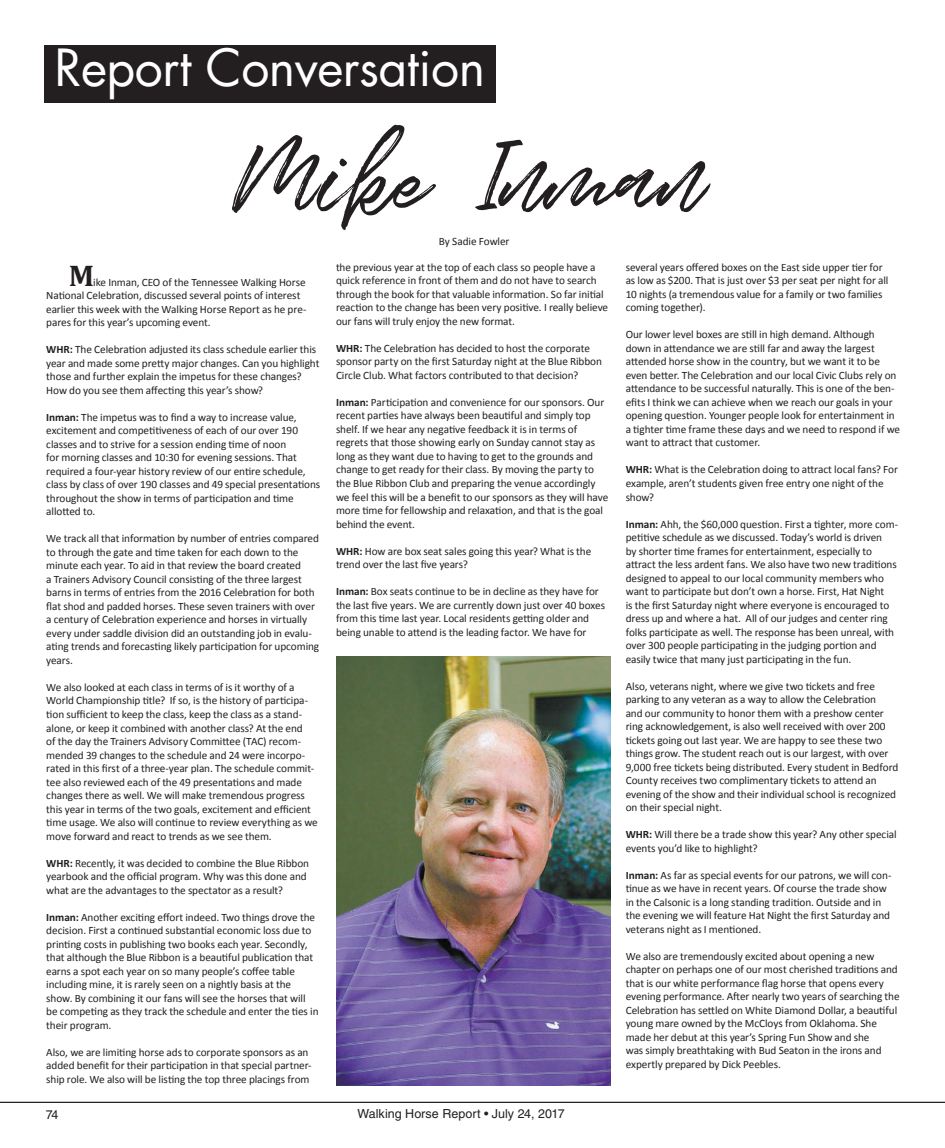
<style>
.page{position:relative;width:945px;height:1148px;background:#fff}
.page>*{position:absolute;margin:0;border:0;box-sizing:border-box;transform-origin:0 0}
.Headline{font:96.5px "Spectrum";letter-spacing:.005em;color:#231f20}
.Headline_Second_line{font:50px "Futura";letter-spacing:-.01em;color:#fff}
.text{font:700 30px "Cambria";color:#231f20}
.Publication_Date_pag{font:12.5px "Helvetica LT Std";letter-spacing:.005em;color:#231f20}
.text-2{font:11.25px/13.5px "Calibri";letter-spacing:-.01em;color:#231f20}
.s1{font-weight:700}
</style>
<div class="page">
<hr style="left:0;top:1101px;width:945px;height:1px;background:#231f20">
<img style="left:336px;top:657px;width:275px;height:428px">
<div style="left:44px;top:45px;width:451px;height:58px;background:#231f20"></div>
<p class="Headline_Second_line" style="left:54px;top:43px;width:432px">Report Conversation</p>
<p class="Headline" style="left:238px;top:110px;width:470px">Mike Inman</p>
<p class="text" style="left:69px;top:257px;width:27px">M</p>
<p class="text-2" style="left:46px;top:275px;width:262px;text-indent:47px">ike Inman, CEO of the Tennessee Walking Horse National Celebration, discussed several points of interest earlier this week with the Walking Horse Report as he pre&shy;pares for this year’s upcoming event.</p>
<p class="text-2" style="left:46px;top:342px;width:275px"><span class="s1">WHR:</span> The Celebration adjusted its class schedule earlier this year and made some pretty major changes. Can you highlight those and further explain the impetus for these changes?<br>How do you see them affecting this year’s show?</p>
<p class="text-2" style="left:46px;top:410px;width:276px"><span class="s1">Inman:</span> The impetus was to find a way to increase value, excitement and competitiveness of each of our over 190 classes and to strive for a session ending time of noon<br>for morning classes and 10:30 for evening sessions. That required a four-year history review of our entire schedule, class by class of over 190 classes and 49 special presentations throughout the show in terms of participation and time allotted to.</p>
<p class="text-2" style="left:46px;top:531px;width:274px">We track all that information by number of entries compared to through the gate and time taken for each down to the minute each year. To aid in that review the board created<br>a Trainers Advisory Council consisting of the three largest barns in terms of entries from the 2016 Celebration for both flat shod and padded horses. These seven trainers with over a century of Celebration experience and horses in virtually every under saddle division did an outstanding job in evalu&shy;ating trends and forecasting likely participation for upcoming years.</p>
<p class="text-2" style="left:46px;top:680px;width:273px">We also looked at each class in terms of is it worthy of a World Championship title? If so, is the history of participa&shy;tion sufficient to keep the class, keep the class as a stand&shy;alone, or keep it combined with another class? At the end<br>of the day the Trainers Advisory Committee (TAC) recom&shy;mended 39 changes to the schedule and 24 were incorpo&shy;rated in this first of a three-year plan. The schedule commit&shy;tee also reviewed each of the 49 presentations and made changes there as well. We will make tremendous progress this year in terms of the two goals, excitement and efficient time usage. We also will continue to review everything as we move forward and react to trends as we see them.</p>
<p class="text-2" style="left:46px;top:855px;width:264px"><span class="s1">WHR:</span> Recently, it was decided to combine the Blue Ribbon yearbook and the official program. Why was this done and what are the advantages to the spectator as a result?</p>
<p class="text-2" style="left:46px;top:909px;width:274px"><span class="s1">Inman:</span> Another exciting effort indeed. Two things drove the decision. First a continued substantial economic loss due to printing costs in publishing two books each year. Secondly, that although the Blue Ribbon is a beautiful publication that earns a spot each year on so many people’s coffee table including mine, it is rarely seen on a nightly basis at the show. By combining it our fans will see the horses that will be competing as they track the schedule and enter the ties in their program.</p>
<p class="text-2" style="left:46px;top:1044px;width:267px">Also, we are limiting horse ads to corporate sponsors as an added benefit for their participation in that special partner&shy;ship role. We also will be listing the top three placings from</p>
<p class="text-2" style="left:439px;top:234px;width:72px">By Sadie Fowler</p>
<p class="text-2" style="left:336px;top:260px;width:274px">the previous year at the top of each class so people have a quick reference in front of them and do not have to search through the book for that valuable information. So far initial reaction to the change has been very positive. I really believe our fans will truly enjoy the new format.</p>
<p class="text-2" style="left:336px;top:341px;width:268px"><span class="s1">WHR:</span> The Celebration has decided to host the corporate sponsor party on the first Saturday night at the Blue Ribbon<br>Circle Club. What factors contributed to that decision?</p>
<p class="text-2" style="left:336px;top:395px;width:274px"><span class="s1">Inman:</span> Participation and convenience for our sponsors. Our recent parties have always been beautiful and simply top shelf. If we hear any negative feedback it is in terms of regrets that those showing early on Sunday cannot stay as long as they want due to having to get to the grounds and change to get ready for their class. By moving the party to the Blue Ribbon Club and preparing the venue accordingly we feel this will be a benefit to our sponsors as they will have more time for fellowship and relaxation, and that is the goal behind the event.</p>
<p class="text-2" style="left:336px;top:543px;width:257px"><span class="s1">WHR:</span> How are box seat sales going this year? What is the trend over the last five years?</p>
<p class="text-2" style="left:336px;top:584px;width:271px"><span class="s1">Inman:</span> Box seats continue to be in decline as they have for the last five years. We are currently down just over 40 boxes from this time last year. Local residents getting older and being unable to attend is the leading factor. We have for</p>
<p class="Publication_Date_pag" style="left:46px;top:1107px;width:14px">74</p>
<p class="Publication_Date_pag" style="left:357px;top:1106px;width:209px">Walking Horse Report • July 24, 2017</p>
<p class="text-2" style="left:626px;top:260px;width:264px">several years offered boxes on the East side upper tier for as low as $200. That is just over $3 per seat per night for all 10 nights (a tremendous value for a family or two families coming together).</p>
<p class="text-2" style="left:626px;top:327px;width:276px">Our lower level boxes are still in high demand. Although down in attendance we are still far and away the largest attended horse show in the country, but we want it to be even better. The Celebration and our local Civic Clubs rely on attendance to be successful naturally. This is one of the ben&shy;efits I think we can achieve when we reach our goals in your opening question. Younger people look for entertainment in a tighter time frame these days and we need to respond if we want to attract that customer.</p>
<p class="text-2" style="left:626px;top:462px;width:274px"><span class="s1">WHR:</span> What is the Celebration doing to attract local fans? For example, aren’t students given free entry one night of the show?</p>
<p class="text-2" style="left:626px;top:516px;width:274px"><span class="s1">Inman:</span> Ahh, the $60,000 question. First a tighter, more com&shy;petitive schedule as we discussed. Today’s world is driven<br>by shorter time frames for entertainment, especially to attract the less ardent fans. We also have two new traditions designed to appeal to our local community members who want to participate but don’t own a horse. First, Hat Night<br>is the first Saturday night where everyone is encouraged to dress up and where a hat. All of our judges and center ring folks participate as well. The response has been unreal, with over 300 people participating in the judging portion and easily twice that many just participating in the fun.</p>
<p class="text-2" style="left:626px;top:678px;width:274px">Also, veterans night, where we give two tickets and free parking to any veteran as a way to allow the Celebration<br>and our community to honor them with a preshow center ring acknowledgement, is also well received with over 200 tickets going out last year. We are happy to see these two things grow. The student reach out is our largest, with over 9,000 free tickets being distributed. Every student in Bedford County receives two complimentary tickets to attend an evening of the show and their individual school is recognized on their special night.</p>
<p class="text-2" style="left:626px;top:827px;width:272px"><span class="s1">WHR:</span> Will there be a trade show this year? Any other special events you’d like to highlight?</p>
<p class="text-2" style="left:626px;top:867px;width:267px"><span class="s1">Inman:</span> As far as special events for our patrons, we will con&shy;tinue as we have in recent years. Of course the trade show in the Calsonic is a long standing tradition. Outside and in the evening we will feature Hat Night the first Saturday and veterans night as I mentioned.</p>
<p class="text-2" style="left:626px;top:948px;width:275px">We also are tremendously excited about opening a new chapter on perhaps one of our most cherished traditions and that is our white performance flag horse that opens every evening performance. After nearly two years of searching the Celebration has settled on White Diamond Dollar, a beautiful young mare owned by the McCloys from Oklahoma. She made her debut at this year’s Spring Fun Show and she<br>was simply breathtaking with Bud Seaton in the irons and expertly prepared by Dick Peebles.</p>
</div>
